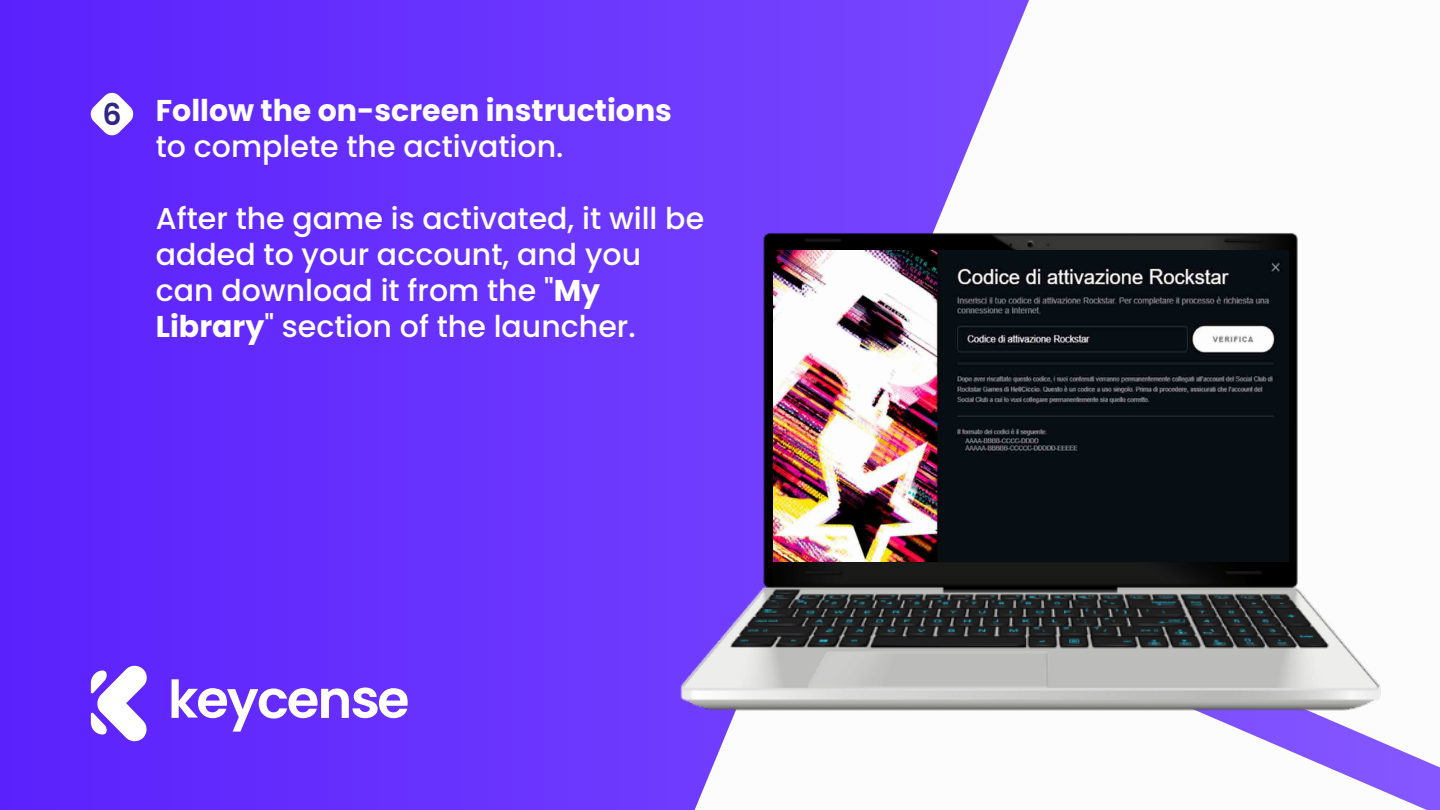
<style>
.page{position:relative;width:1440px;height:810px;background:#642dfd}
.page>*{position:absolute;margin:0;border:0;box-sizing:border-box;transform-origin:0 0}
.t1{font:500 30px/36px "Poppins";color:#fff}
.t2{font:700 30px "Poppins";color:#fff}
.t3{font:600 30px "Poppins";color:#312783}
.s1{font-weight:700}
</style>
<div class="page">
<svg style="left:843px;top:0;width:597px;height:48px;background:#d4c5fc"></svg>
<div style="left:568px;top:564px;width:34px;height:246px;background:#6c37fe"></div>
<svg style="left:91px;top:665px;width:56px;height:77px"></svg>
<svg style="left:172px;top:679px;width:236px;height:53px"></svg>
<svg style="left:90px;top:92px;width:44px;height:44px"></svg>
<img style="left:602px;top:48px;width:838px;height:762px">
<img style="left:773px;top:250px;width:515px;height:311px">
<p class="t3" style="left:102px;top:97px;width:21px">6</p>
<p class="t2" style="left:156px;top:93px;width:518px">Follow the on-screen instructions</p>
<p class="t1" style="left:156px;top:129px;width:409px">to complete the activation.</p>
<p class="t1" style="left:156px;top:201px;width:550px">After the game is activated, it will be added to your account, and you can download it from the "<span class="s1">My<br>Library</span>" section of the launcher.</p>
</div>
